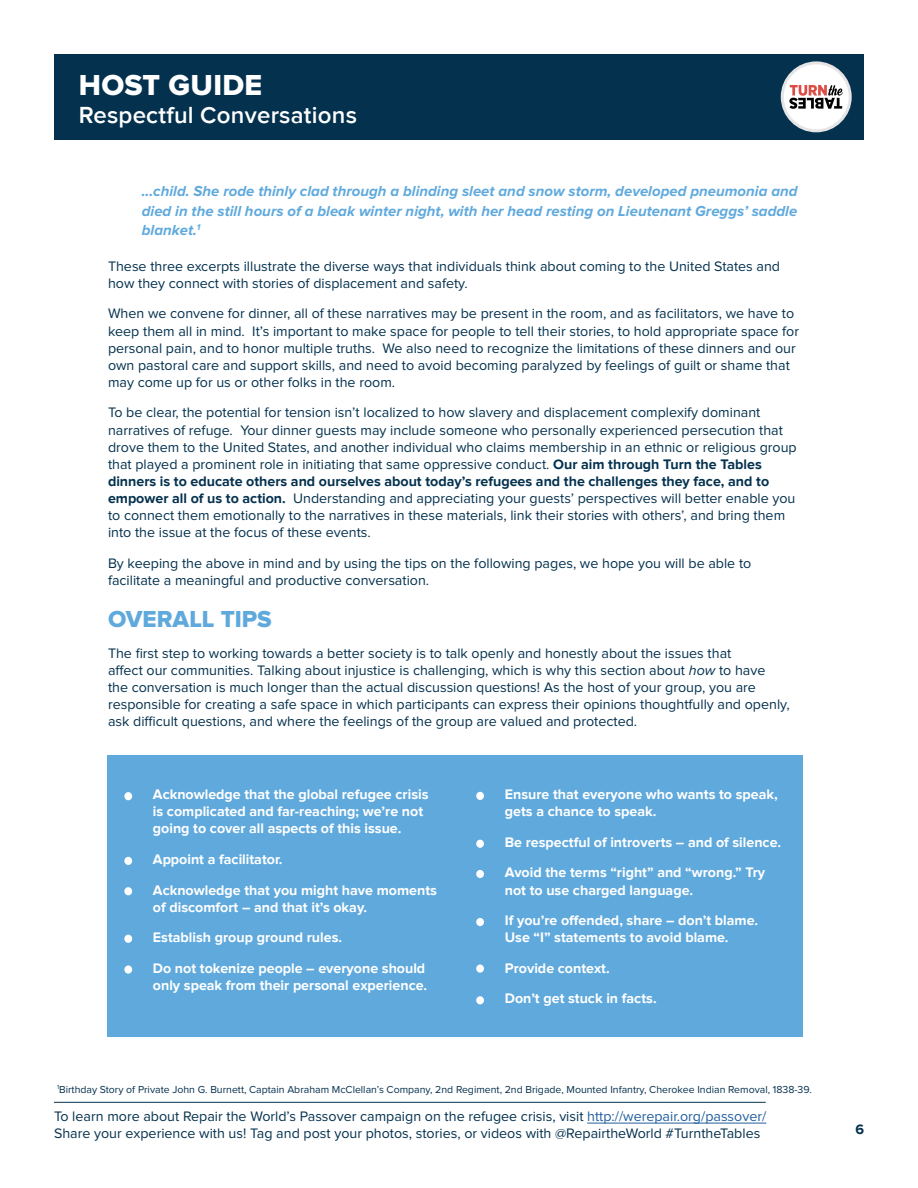
<style>
.page{position:relative;width:918px;height:1188px;background:#fff}
.page>*{position:absolute;margin:0;border:0;box-sizing:border-box;transform-origin:0 0}
.t1{font:30px "Proxima Nova Extrabld";letter-spacing:.01em;color:#fff}
.t2{font:600 24px "Proxima Nova";letter-spacing:.01em;color:#fff}
.t3{font:24px "Proxima Nova Extrabld";color:#5fa9dd}
.t4{font:italic 700 15px/19.5px "Proxima Nova";color:#5fa9dd;text-align:justify}
.t5{font:14.25px/17.1px "Proxima Nova";color:#04314e}
.t6{font:700 14.25px/17.1px "Proxima Nova";color:#fff}
.t7{font:700 14.25px "Proxima Nova";color:#04314e}
.t8{font:10.5px "Proxima Nova";color:#04314e}
.s1{font-weight:700}
.s2{font-style:italic}
.s3{color:#215e9e}
</style>
<div class="page">
<div style="left:54px;top:54px;width:810px;height:85px;background:#04314e"></div>
<hr style="left:587px;top:1123px;width:179px;height:1px;background:#215e9e">
<hr style="left:54px;top:1102px;width:712px;height:1px;background:#04314e">
<svg style="left:781px;top:61px;width:71px;height:71px"></svg>
<div style="left:784px;top:64px;width:65px;height:65px;background:#fff;border-radius:50%"></div>
<svg style="left:789px;top:85px;width:54px;height:24px"></svg>
<div style="left:107px;top:756px;width:696px;height:281px;background:#5fa9dd"></div>
<div style="left:476px;top:792px;width:8px;height:8px;background:#fff;border-radius:50%"></div>
<div style="left:476px;top:840px;width:8px;height:8px;background:#fff;border-radius:50%"></div>
<div style="left:476px;top:870px;width:8px;height:8px;background:#fff;border-radius:50%"></div>
<div style="left:476px;top:918px;width:8px;height:8px;background:#fff;border-radius:50%"></div>
<div style="left:476px;top:965px;width:8px;height:8px;background:#fff;border-radius:50%"></div>
<div style="left:476px;top:996px;width:8px;height:8px;background:#fff;border-radius:50%"></div>
<div style="left:124px;top:792px;width:8px;height:8px;background:#fff;border-radius:50%"></div>
<div style="left:124px;top:857px;width:8px;height:8px;background:#fff;border-radius:50%"></div>
<div style="left:124px;top:887px;width:8px;height:8px;background:#fff;border-radius:50%"></div>
<div style="left:124px;top:935px;width:8px;height:8px;background:#fff;border-radius:50%"></div>
<div style="left:124px;top:965px;width:8px;height:9px;background:#fff;border-radius:50%"></div>
<h1 class="t1" style="left:79px;top:72px;width:185px">HOST GUIDE</h1>
<h2 class="t2" style="left:79px;top:102px;width:280px">Respectful Conversations</h2>
<p class="t4" style="left:142px;top:182px;width:657px">...child. She rode thinly clad through a blinding sleet and snow storm, developed pneumonia and died in the still hours of a bleak winter night, with her head resting on Lieutenant Greggs’ saddle blanket.<sup>1</sup></p>
<p class="t5" style="left:108px;top:258px;width:674px">These three excerpts illustrate the diverse ways that individuals think about coming to the United States and how they connect with stories of displacement and safety.</p>
<p class="t5" style="left:108px;top:306px;width:693px">When we convene for dinner, all of these narratives may be present in the room, and as facilitators, we have to keep them all in mind. It’s important to make space for people to tell their stories, to hold appropriate space for personal pain, and to honor multiple truths. We also need to recognize the limitations of these dinners and our own pastoral care and support skills, and need to avoid becoming paralyzed by feelings of guilt or shame that may come up for us or other folks in the room.</p>
<p class="t5" style="left:108px;top:405px;width:690px">To be clear, the potential for tension isn’t localized to how slavery and displacement complexify dominant narratives of refuge. Your dinner guests may include someone who personally experienced persecution that drove them to the United States, and another individual who claims membership in an ethnic or religious group that played a prominent role in initiating that same oppressive conduct. <span class="s1">Our aim through Turn the Tables dinners is to educate others and ourselves about today’s refugees and the challenges they face, and to empower all of us to action.</span> Understanding and appreciating your guests’ perspectives will better enable you to connect them emotionally to the narratives in these materials, link their stories with others’, and bring them into the issue at the focus of these events.</p>
<p class="t5" style="left:108px;top:555px;width:645px">By keeping the above in mind and by using the tips on the following pages, we hope you will be able to facilitate a meaningful and productive conversation.</p>
<h2 class="t3" style="left:108px;top:608px;width:165px">OVERALL TIPS</h2>
<p class="t5" style="left:108px;top:645px;width:683px">The first step to working towards a better society is to talk openly and honestly about the issues that<br>affect our communities. Talking about injustice is challenging, which is why this section about <span class="s2">how</span> to have<br>the conversation is much longer than the actual discussion questions! As the host of your group, you are responsible for creating a safe space in which participants can express their opinions thoughtfully and openly, ask difficult questions, and where the feelings of the group are valued and protected.</p>
<p class="t6" style="left:153px;top:786px;width:277px;text-indent:-27px">• Acknowledge that the global refugee crisis is complicated and far-reaching; we’re not going to cover all aspects of this issue.</p>
<p class="t6" style="left:126px;top:851px;width:158px">• Appoint a facilitator.</p>
<p class="t6" style="left:153px;top:882px;width:286px;text-indent:-27px">• Acknowledge that you might have moments of discomfort – and that it’s okay.</p>
<p class="t6" style="left:126px;top:929px;width:218px">• Establish group ground rules.</p>
<p class="t6" style="left:126px;top:960px;width:303px;text-align:right">• Do not tokenize people – everyone should only speak from their personal experience.</p>
<p class="t6" style="left:505px;top:786px;width:274px;text-indent:-27px">• Ensure that everyone who wants to speak, gets a chance to speak.</p>
<p class="t6" style="left:478px;top:834px;width:305px">• Be respectful of introverts – and of silence.</p>
<p class="t6" style="left:505px;top:865px;width:262px;text-indent:-27px">• Avoid the terms “right” and “wrong.” Try not to use charged language.</p>
<p class="t6" style="left:478px;top:912px;width:282px;text-align:center">• If you’re offended, share – don’t blame.<br>Use “I” statements to avoid blame.</p>
<p class="t6" style="left:478px;top:960px;width:133px">• Provide context.</p>
<p class="t6" style="left:478px;top:990px;width:180px">• Don’t get stuck in facts.</p>
<p class="t8" style="left:57px;top:1084px;width:756px"><sup>1</sup>Birthday Story of Private John G. Burnett, Captain Abraham McClellan’s Company, 2nd Regiment, 2nd Brigade, Mounted Infantry, Cherokee Indian Removal, 1838-39.</p>
<p class="t5" style="left:54px;top:1109px;width:714px">To learn more about Repair the World’s Passover campaign on the refugee crisis, visit <span class="s3">http://werepair.org/passover/<br></span>Share your experience with us! Tag and post your photos, stories, or videos with @RepairtheWorld #TurntheTables</p>
<p class="t7" style="left:855px;top:1121px;width:10px">6</p>
</div>
